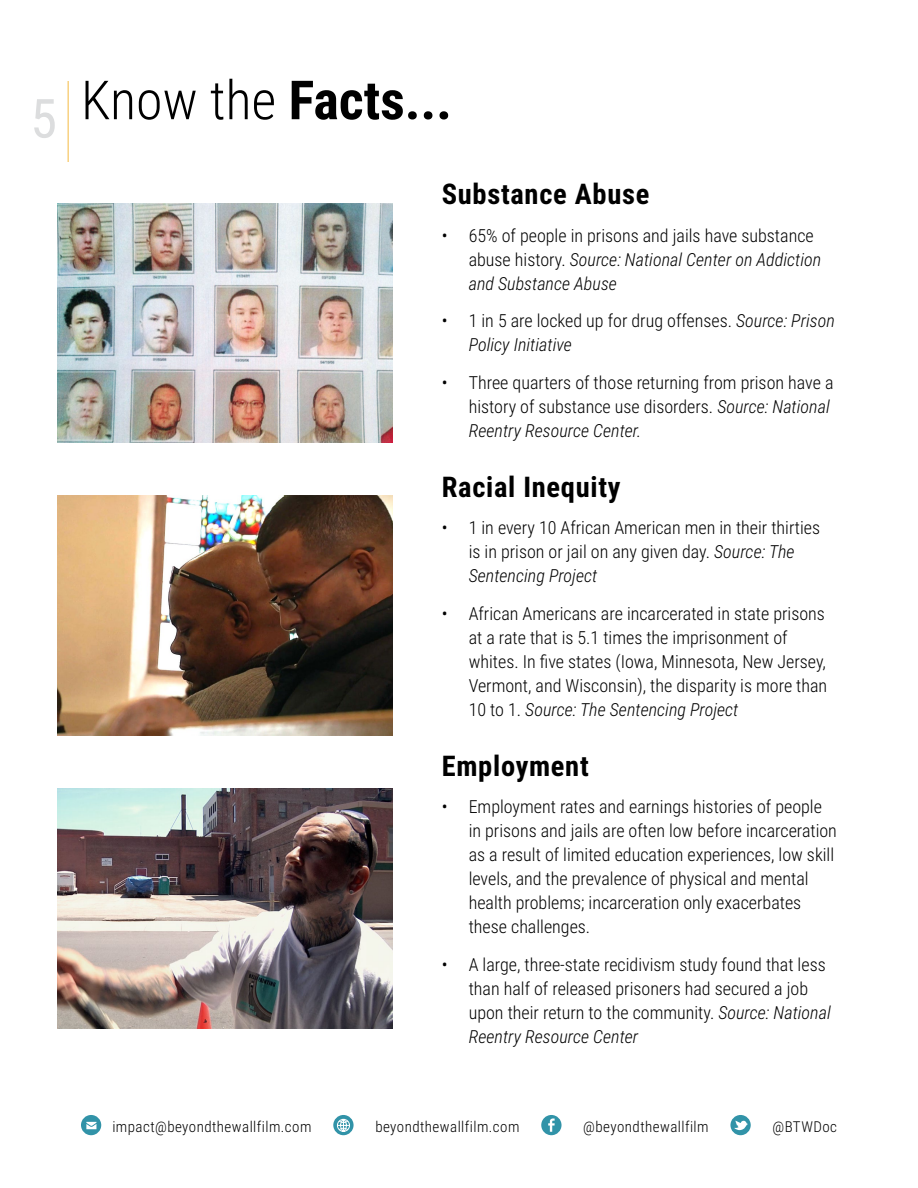
<style>
.page{position:relative;width:918px;height:1188px;background:#fff}
.page>*{position:absolute;margin:0;border:0;box-sizing:border-box;transform-origin:0 0}
.t1{font:700 54px "Roboto Condensed";color:#000}
.t2{font:700 28.5px "Roboto Condensed";letter-spacing:.025em;color:#000}
.t3{font:300 18px/24px "Roboto Condensed";color:#000}
.t4{font:300 15px "Roboto Condensed";letter-spacing:.03em;color:#000}
.s1{font-weight:400;color:#dcddde}
.s2{font-weight:300}
.s3{font-style:italic}
</style>
<div class="page">
<svg style="left:81px;top:1115px;width:20px;height:20px"></svg>
<svg style="left:86px;top:1122px;width:10px;height:7px"></svg>
<div style="left:333px;top:1115px;width:21px;height:20px;background:#3193a8;border-radius:50%"></div>
<svg style="left:337px;top:1118px;width:13px;height:14px"></svg>
<div style="left:541px;top:1115px;width:21px;height:20px;background:#3193a8;border-radius:50%"></div>
<svg style="left:548px;top:1118px;width:7px;height:14px"></svg>
<div style="left:730px;top:1115px;width:21px;height:20px;background:#3193a8;border-radius:50%"></div>
<svg style="left:734px;top:1121px;width:14px;height:9px"></svg>
<hr style="left:68px;top:81px;width:1px;height:81px;background:#f5ba42">
<img style="left:57px;top:203px;width:335px;height:240px">
<img style="left:57px;top:496px;width:335px;height:240px">
<img style="left:57px;top:789px;width:335px;height:239px">
<h1 class="t1" style="left:30px;top:62px;width:423px"><span class="s1">5</span> <span class="s2">Know the</span> Facts...</h1>
<h2 class="t2" style="left:442px;top:174px;width:209px">Substance Abuse</h2>
<p class="t3" style="left:469px;top:223px;width:354px;text-indent:-27px">• 65% of people in prisons and jails have substance abuse history. <span class="s3">Source: National Center on Addiction and Substance Abuse</span></p>
<p class="t3" style="left:469px;top:308px;width:368px;text-indent:-27px">• 1 in 5 are locked up for drug offenses. <span class="s3">Source: Prison<br>Policy Initiative</span></p>
<p class="t3" style="left:469px;top:370px;width:366px;text-indent:-27px">• Three quarters of those returning from prison have a history of substance use disorders. <span class="s3">Source: National<br>Reentry Resource Center.</span></p>
<h2 class="t2" style="left:442px;top:467px;width:180px">Racial Inequity</h2>
<p class="t3" style="left:469px;top:515px;width:353px;text-indent:-27px">• 1 in every 10 African American men in their thirties is in prison or jail on any given day. <span class="s3">Source: The<br>Sentencing Project</span></p>
<p class="t3" style="left:469px;top:601px;width:360px;text-indent:-27px">• African Americans are incarcerated in state prisons at a rate that is 5.1 times the imprisonment of whites. In five states (Iowa, Minnesota, New Jersey, Vermont, and Wisconsin), the disparity is more than 10 to 1. <span class="s3">Source: The Sentencing Project</span></p>
<h2 class="t2" style="left:442px;top:746px;width:149px">Employment</h2>
<p class="t3" style="left:469px;top:794px;width:370px;text-indent:-27px">• Employment rates and earnings histories of people in prisons and jails are often low before incarceration as a result of limited education experiences, low skill levels, and the prevalence of physical and mental health problems; incarceration only exacerbates these challenges.</p>
<p class="t3" style="left:469px;top:952px;width:364px;text-indent:-27px">• A large, three-state recidivism study found that less than half of released prisoners had secured a job upon their return to the community. <span class="s3">Source: National Reentry Resource Center</span></p>
<p class="t4" style="left:112px;top:1116px;width:201px">impact@beyondthewallfilm.com</p>
<p class="t4" style="left:375px;top:1116px;width:146px">beyondthewallfilm.com</p>
<p class="t4" style="left:583px;top:1116px;width:127px">@beyondthewallfilm</p>
<p class="t4" style="left:772px;top:1116px;width:66px">@BTWDoc</p>
</div>
